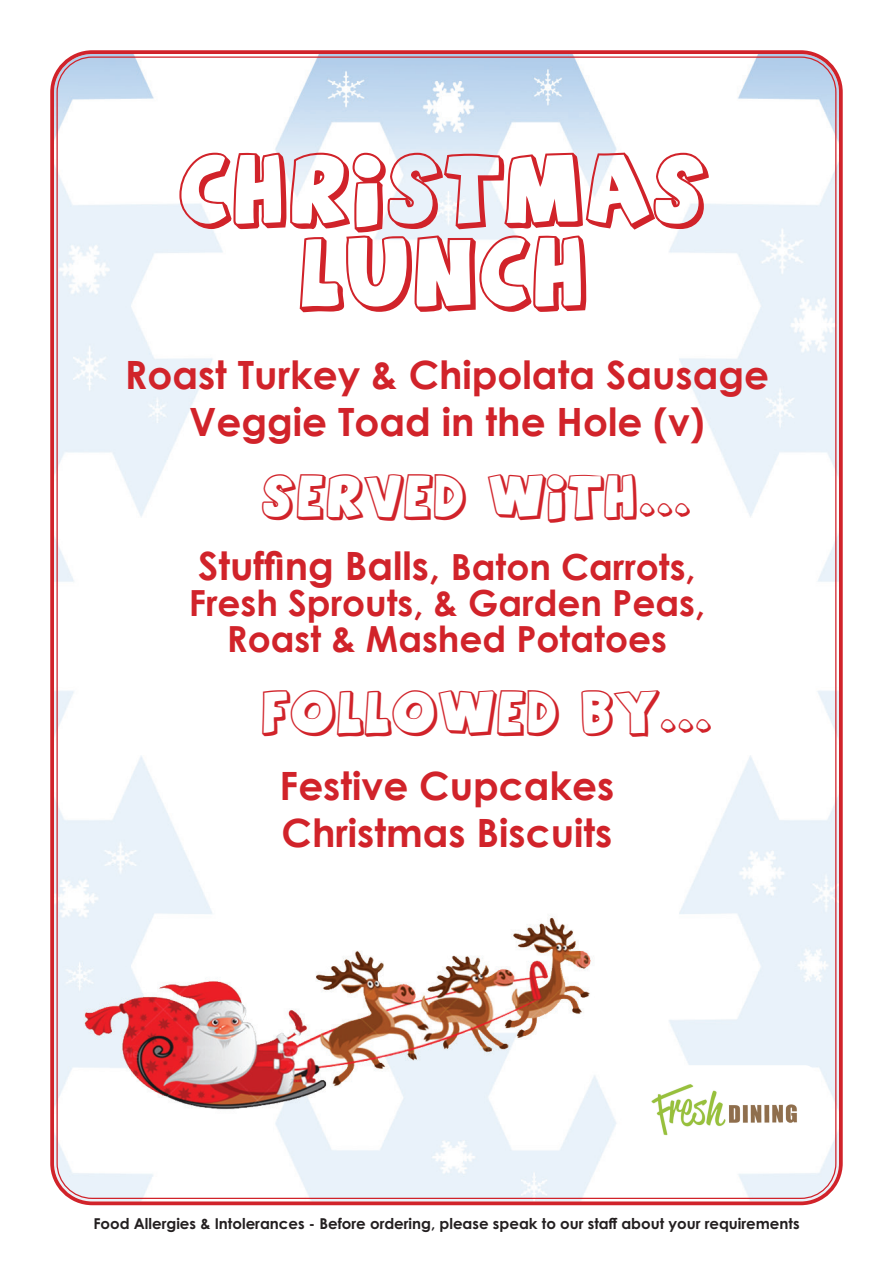
<style>
.page{position:relative;width:893px;height:1263px;background:#fff}
.page>*{position:absolute;margin:0;border:0;box-sizing:border-box;transform-origin:0 0}
.t1{font:69px "Agent Orange";color:#d1232a}
.t2{font:42px "Agent Orange";color:#d1232a}
.t3{font:700 39px "Century Gothic";color:#d1232a}
.t4{font:700 36px "Century Gothic";color:#d1232a}
.t5{font:700 15px "Century Gothic Pro";color:#231f20}
.s1{font-size:36px}
</style>
<div class="page">
<img style="left:55px;top:55px;width:783px;height:1145px">
<div style="left:50px;top:50px;width:793px;height:1155px;border:4px solid #d1232a;border-radius:40px"></div>
<div style="left:635px;top:1065px;width:180px;height:83px;background:#fff;border-radius:10px"></div>
<img style="left:651px;top:1084px;width:146px;height:52px">
<p class="t1" style="left:181px;top:152px;width:532px">CHRISTMAS</p>
<p class="t1" style="left:302px;top:234px;width:292px">LUNCH</p>
<p class="t3" style="left:125px;top:346px;width:646px">Roast Turkey &amp; Chipolata Sausage</p>
<p class="t3" style="left:189px;top:392px;width:517px">Veggie Toad in the Hole (v)</p>
<p class="t2" style="left:264px;top:473px;width:431px">SERVED WITH...</p>
<p class="t3" style="left:198px;top:536px;width:499px">Stuffing Balls, <span class="s1">Baton Carrots,</span></p>
<p class="t4" style="left:189px;top:575px;width:518px">Fresh Sprouts, &amp; Garden Peas,</p>
<p class="t4" style="left:227px;top:611px;width:441px">Roast &amp; Mashed Potatoes</p>
<p class="t2" style="left:264px;top:689px;width:452px">FOLLOWED BY...</p>
<p class="t3" style="left:280px;top:756px;width:336px">Festive Cupcakes</p>
<p class="t3" style="left:282px;top:803px;width:332px">Christmas Biscuits</p>
<p class="t5" style="left:93px;top:1214px;width:708px">Food Allergies &amp; Intolerances - Before ordering, please speak to our staff about your requirements</p>
</div>
